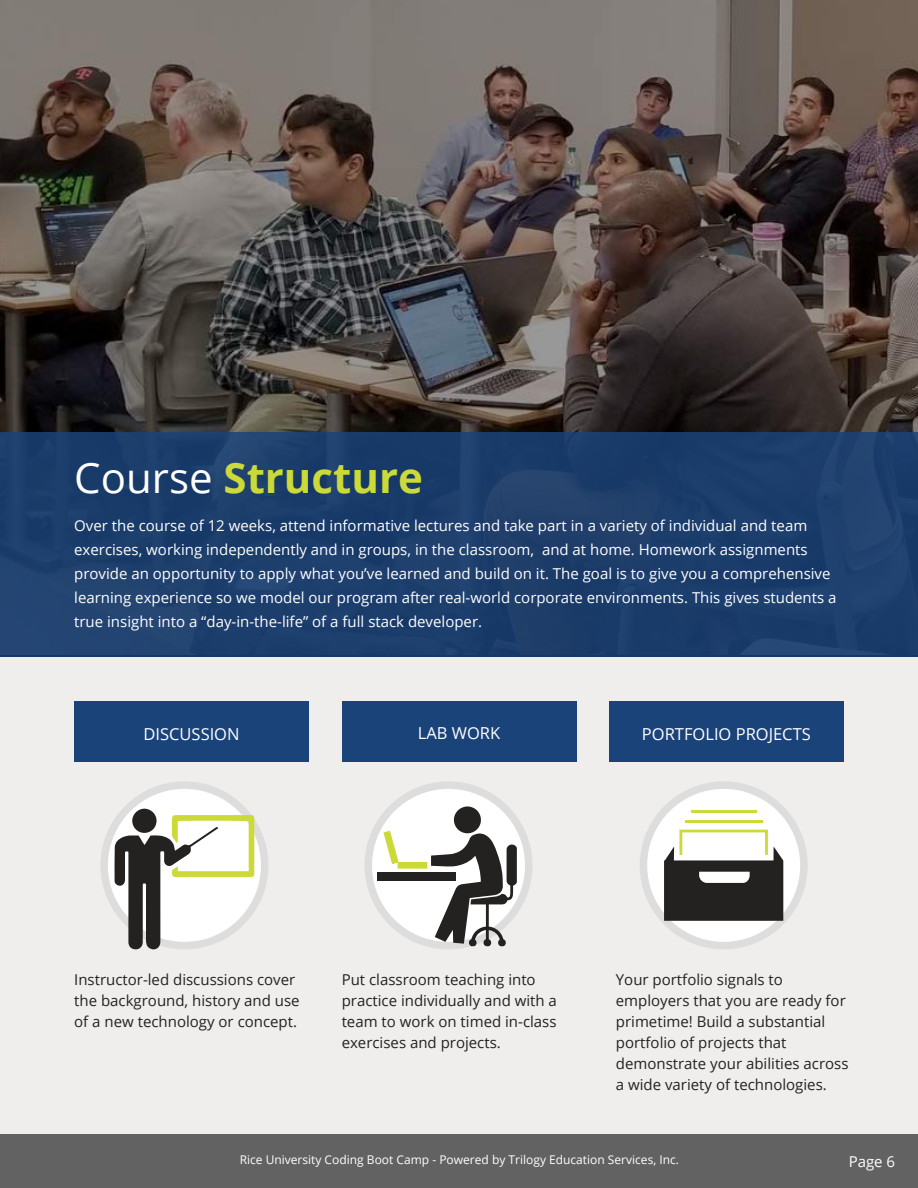
<style>
.page{position:relative;width:918px;height:1188px;background:#fff}
.page>*{position:absolute;margin:0;border:0;box-sizing:border-box;transform-origin:0 0}
.t1{font:700 42px "Open Sans";color:#cbda39}
.t2{font:16.5px "Open Sans";color:#fff}
.t3{font:15px/24px "Open Sans";color:#fefefe}
.t4{font:15px/21px "Open Sans";color:#222}
.t5{font:15px "Open Sans";color:#fff}
.t6{font:12px "Open Sans";color:#fff}
.s1{font-weight:400;color:#fff}
</style>
<div class="page">
<div style="left:0;top:1134px;width:918px;height:54px;background:#626262"></div>
<div style="left:0;top:657px;width:918px;height:477px;background:#efeeed"></div>
<img style="left:0;top:0;width:918px;height:432px">
<svg style="left:643px;top:785px;width:161px;height:161px;background:#f9f9f8"></svg>
<div style="left:640px;top:781px;width:168px;height:168px;border:8px solid #ddd;border-radius:50%"></div>
<div style="left:609px;top:701px;width:235px;height:61px;background:#1a437a"></div>
<svg style="left:368px;top:785px;width:161px;height:161px;background:#f7f7f7"></svg>
<div style="left:364px;top:781px;width:168px;height:168px;border:8px solid #ddd;border-radius:50%"></div>
<div style="left:342px;top:701px;width:234px;height:61px;background:#1a437a"></div>
<svg style="left:104px;top:785px;width:161px;height:161px;background:#f7f7f7"></svg>
<div style="left:100px;top:781px;width:168px;height:168px;border:8px solid #ddd;border-radius:50%"></div>
<svg style="left:114px;top:815px;width:140px;height:135px;background:#c2c2b8"></svg>
<div style="left:132px;top:809px;width:25px;height:24px;background:#242121;border-radius:50%"></div>
<div style="left:74px;top:701px;width:235px;height:61px;background:#1a437a"></div>
<div style="left:377px;top:872px;width:79px;height:9px;background:#242121"></div>
<svg style="left:383px;top:807px;width:134px;height:140px;background:#b9b9b5"></svg>
<svg style="left:664px;top:830px;width:119px;height:91px;background:#74736e"></svg>
<hr style="left:685px;top:820px;width:77px;height:3px;background:#cbda39">
<hr style="left:691px;top:810px;width:66px;height:3px;background:#cbda39">
<div style="left:0;top:432px;width:918px;height:225px;background:#1c3e6b"></div>
<h1 class="t1" style="left:74px;top:448px;width:350px"><span class="s1">Course</span> Structure</h1>
<p class="t3" style="left:74px;top:513px;width:764px">Over the course of 12 weeks, attend informative lectures and take part in a variety of individual and team exercises, working independently and in groups, in the classroom, and at home. Homework assignments provide an opportunity to apply what you’ve learned and build on it. The goal is to give you a comprehensive learning experience so we model our program after real-world corporate environments. This gives students a true insight into a “day-in-the-life” of a full stack developer.</p>
<p class="t2" style="left:143px;top:722px;width:98px">DISCUSSION</p>
<p class="t2" style="left:418px;top:722px;width:84px">LAB WORK</p>
<p class="t2" style="left:642px;top:722px;width:170px">PORTFOLIO PROJECTS</p>
<p class="t4" style="left:74px;top:969px;width:227px">Instructor-led discussions cover the background, history and use of a new technology or concept.</p>
<p class="t4" style="left:342px;top:969px;width:217px">Put classroom teaching into practice individually and with a team to work on timed in-class exercises and projects.</p>
<p class="t4" style="left:616px;top:969px;width:234px">Your portfolio signals to employers that you are ready for primetime! Build a substantial portfolio of projects that demonstrate your abilities across a wide variety of technologies.</p>
<p class="t6" style="left:240px;top:1152px;width:441px">Rice University Coding Boot Camp - Powered by Trilogy Education Services, Inc.</p>
<p class="t5" style="left:849px;top:1151px;width:48px">Page 6</p>
</div>
